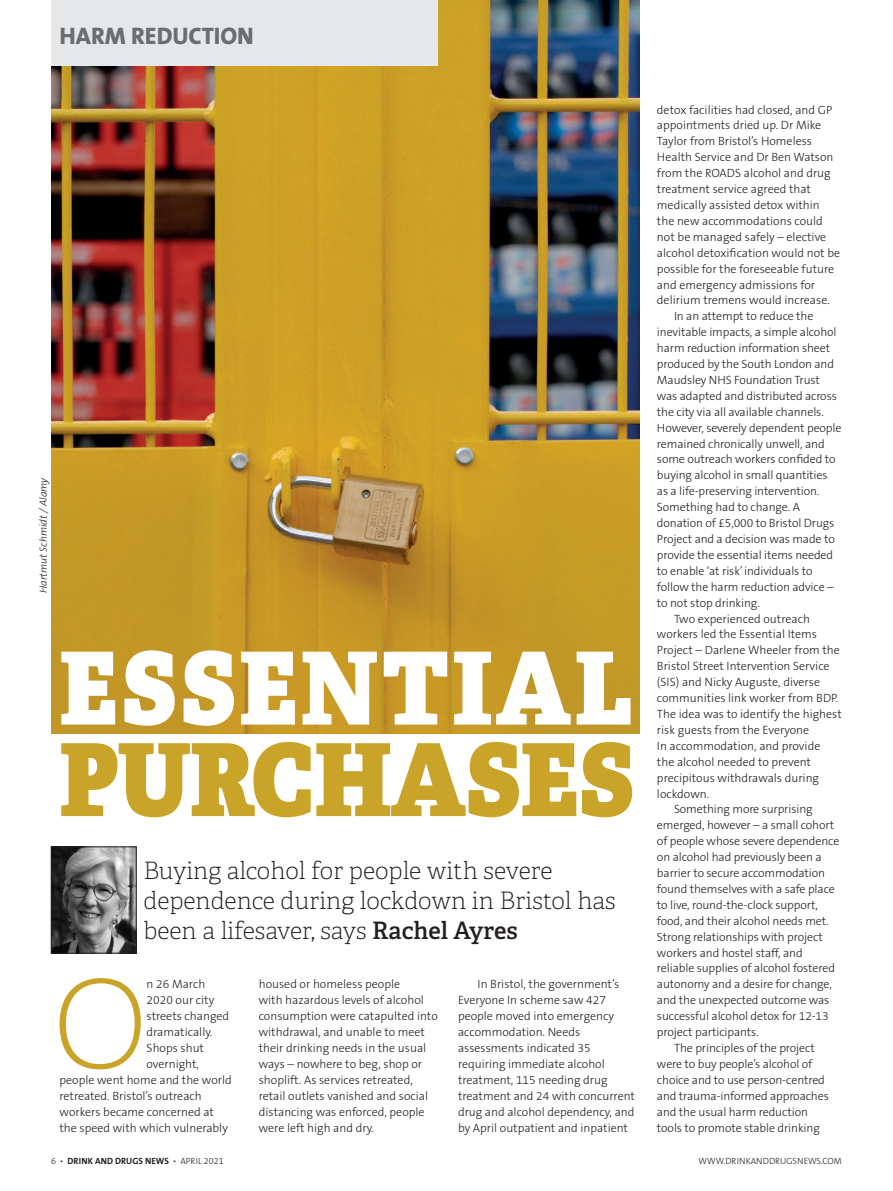
<style>
.page{position:relative;width:893px;height:1191px;background:#fff}
.page>*{position:absolute;margin:0;border:0;box-sizing:border-box;transform-origin:0 0}
.t1{font:121.8px "Adelle PE Th";color:#c9a428}
.t2{font:100.65px/91.5px "Adelle PE Hv";letter-spacing:.02em;color:#fff;scale:.92 1}
.t3{font:24px/30px "Adelle PE Th";color:#231f20}
.t4{font:800 24px "The Sans B8";color:#6c6d70}
.t5{font:300 12px/15.9px "The Sans B3";letter-spacing:-.01em;color:#231f20}
.Views_and_Skews_body{font:italic 300 10.5px "The Sans B3";color:#231f20}
._01_Folio_Right{font:700 9px "The Sans B7";color:#231f20}
.t6{font:300 9px "The Sans B3";color:#231f20}
.s1{color:#c9a428}
.s2{font-family:"Adelle PE Sb"}
.s3{font-family:"The Sans B3";font-weight:300}
</style>
<div class="page">
<img style="left:51px;top:0;width:589px;height:734px">
<div style="left:51px;top:0;width:387px;height:66px;background:#e6e7e9"></div>
<img style="left:53px;top:848px;width:81px;height:103px">
<div style="left:51px;top:846px;width:85px;height:107px;border:1px solid #231f20"></div>
<p class="t4" style="left:60px;top:23px;width:196px">HARM REDUCTION</p>
<p class="Views_and_Skews_body" style="left:38px;top:593px;width:117px;rotate:-90deg">Hartmut Schmidt / Alamy</p>
<p class="t2" style="left:60px;top:639px;width:626px">ESSENTIAL<br><span class="s1">PURCHASES</span></p>
<p class="t3" style="left:144px;top:855px;width:474px">Buying alcohol for people with severe dependence during lockdown in Bristol has been a lifesaver, says <span class="s2">Rachel Ayres</span></p>
<p class="t1" style="left:52px;top:941px;width:97px">O</p>
<p class="t5" style="left:147px;top:977px;width:60px">n 26 March</p>
<p class="t5" style="left:147px;top:992px;width:69px">2020 our city</p>
<p class="t5" style="left:147px;top:1008px;width:84px">streets changed</p>
<p class="t5" style="left:147px;top:1024px;width:67px">dramatically.</p>
<p class="t5" style="left:147px;top:1040px;width:59px">Shops shut</p>
<p class="t5" style="left:147px;top:1056px;width:54px">overnight,</p>
<p class="t5" style="left:60px;top:1072px;width:174px">people went home and the world</p>
<p class="t5" style="left:60px;top:1088px;width:144px">retreated. Bristol’s outreach</p>
<p class="t5" style="left:60px;top:1104px;width:156px">workers became concerned at</p>
<p class="t5" style="left:60px;top:1120px;width:170px">the speed with which vulnerably</p>
<p class="t5" style="left:259px;top:977px;width:181px">housed or homeless people<br>with hazardous levels of alcohol consumption were catapulted into withdrawal, and unable to meet their drinking needs in the usual ways – nowhere to beg, shop or shoplift. As services retreated, retail outlets vanished and social distancing was enforced, people were left high and dry.</p>
<p class="t5" style="left:458px;top:977px;width:178px;text-indent:20px">In Bristol, the government’s<br>Everyone In scheme saw 427 people moved into emergency accommodation. Needs assessments indicated 35 requiring immediate alcohol treatment, 115 needing drug treatment and 24 with concurrent drug and alcohol dependency, and by April outpatient and inpatient</p>
<p class="_01_Folio_Right" style="left:51px;top:1156px;width:174px"><span class="s3">6 •</span> DRINK AND DRUGS NEWS <span class="s3">• APRIL 2021</span></p>
<p class="t5" style="left:657px;top:102px;width:185px">detox facilities had closed, and GP appointments dried up. Dr Mike<br>Taylor from Bristol’s Homeless<br>Health Service and Dr Ben Watson from the ROADS alcohol and drug treatment service agreed that medically assisted detox within the new accommodations could not be managed safely – elective alcohol detoxification would not be possible for the foreseeable future and emergency admissions for delirium tremens would increase.</p>
<p class="t5" style="left:657px;top:309px;width:186px;text-indent:17px">In an attempt to reduce the inevitable impacts, a simple alcohol harm reduction information sheet produced by the South London and Maudsley NHS Foundation Trust was adapted and distributed across the city via all available channels.<br>However, severely dependent people remained chronically unwell, and some outreach workers confided to buying alcohol in small quantities as a life-preserving intervention.<br>Something had to change. A donation of £5,000 to Bristol Drugs Project and a decision was made to provide the essential items needed to enable ‘at risk’ individuals to follow the harm reduction advice – to not stop drinking.</p>
<p class="t5" style="left:657px;top:611px;width:186px;text-indent:17px">Two experienced outreach workers led the Essential Items<br>Project – Darlene Wheeler from the<br>Bristol Street Intervention Service (SIS) and Nicky Auguste, diverse communities link worker from BDP.<br>The idea was to identify the highest risk guests from the Everyone<br>In accommodation, and provide<br>the alcohol needed to prevent precipitous withdrawals during lockdown.</p>
<p class="t5" style="left:657px;top:802px;width:184px;text-indent:17px">Something more surprising emerged, however – a small cohort of people whose severe dependence on alcohol had previously been a barrier to secure accommodation found themselves with a safe place to live, round-the-clock support, food, and their alcohol needs met.<br>Strong relationships with project workers and hostel staff, and reliable supplies of alcohol fostered autonomy and a desire for change, and the unexpected outcome was successful alcohol detox for 12-13 project participants.</p>
<p class="t5" style="left:657px;top:1040px;width:173px;text-indent:17px">The principles of the project were to buy people’s alcohol of choice and to use person-centred and trauma-informed approaches and the usual harm reduction tools to promote stable drinking</p>
<p class="t6" style="left:699px;top:1156px;width:145px">WWW.DRINKANDDRUGSNEWS.COM</p>
</div>
